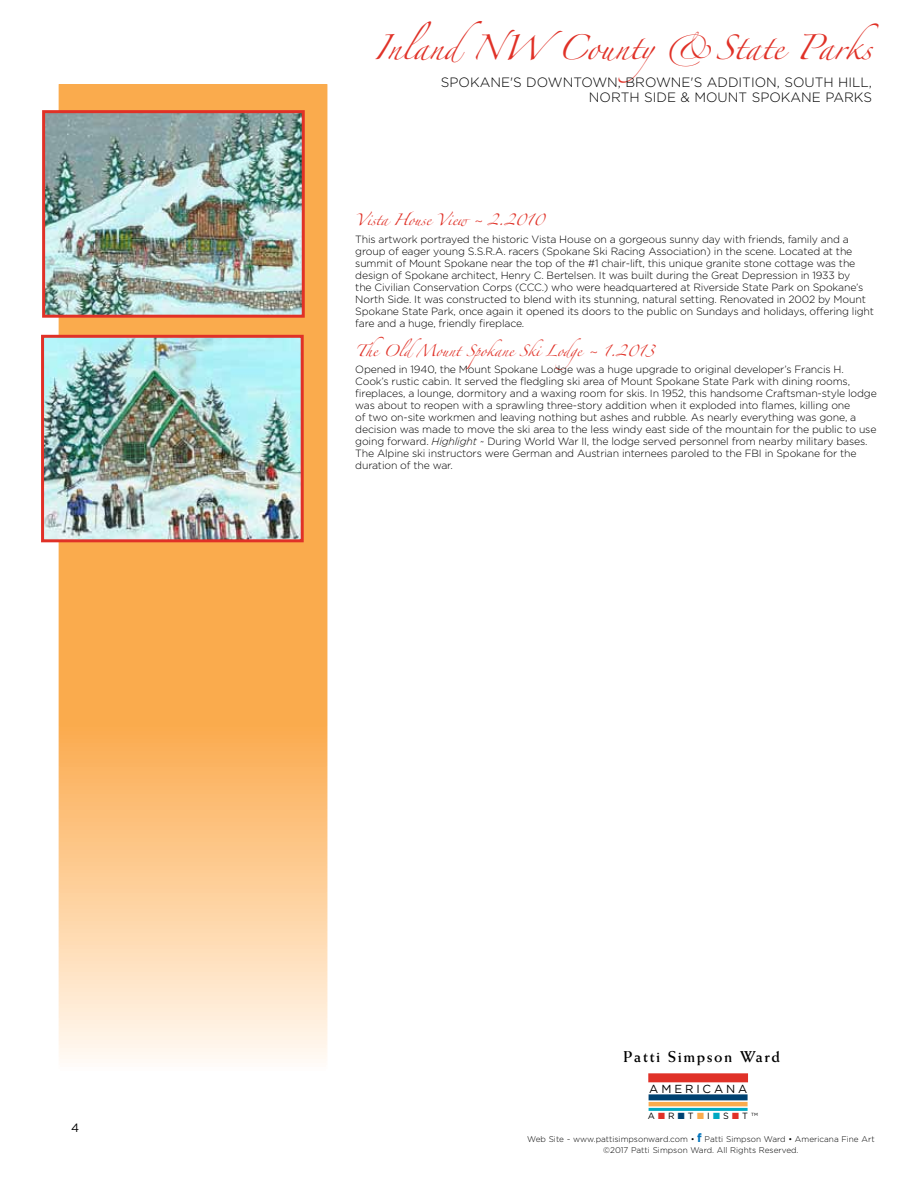
<style>
.page{position:relative;width:918px;height:1188px;background:#fff}
.page>*{position:absolute;margin:0;border:0;box-sizing:border-box;transform-origin:0 0}
.t1{font:22.5px "Zapfino";color:#e03127}
.t2{font:700 15.75px "Weiss";letter-spacing:.1em;color:#000}
.t3{font:300 13.5px/15px "Gotham";color:#000;text-align:right}
.t4{font:12px "Gotham";color:#000}
.t5{font:11.7px "Gotham";letter-spacing:.25em;color:#000}
.t6{font:300 10.5px/12px "Gotham";letter-spacing:-.015em;color:#000}
.t7{font:10.5px "Zapfino";letter-spacing:-.015em;color:#e03127}
.t8{font:9px "Gotham";color:#000}
.t9{font:300 8.25px/10.5px "Gotham";color:#000;text-align:center}
.s1{font-style:italic}
.s2{color:#e03128}
.s3{color:#004271}
.s4{color:#faab4d}
.s5{color:#00a9c2}
.s6{font-weight:700;font-size:12px;color:#0073bb}
</style>
<div class="page">
<svg style="left:62px;top:87px;width:262px;height:972px;background:#fcc07b"></svg>
<div style="left:59px;top:84px;width:268px;height:1004px;border:2px solid #fff"></div>
<div style="left:648px;top:1073px;width:100px;height:9px;background:#e03128"></div>
<div style="left:649px;top:1094px;width:99px;height:6px;background:#004271"></div>
<hr style="left:649px;top:1102px;width:99px;height:4px;background:#faab4d">
<hr style="left:649px;top:1108px;width:99px;height:3px;background:#00a9c2">
<img style="left:46px;top:114px;width:255px;height:200px">
<div style="left:42px;top:110px;width:263px;height:208px;border:3px solid #e03127"></div>
<img style="left:45px;top:339px;width:255px;height:199px">
<div style="left:41px;top:335px;width:263px;height:207px;border:3px solid #e03127"></div>
<p class="t4" style="left:71px;top:1121px;width:10px">4</p>
<h1 class="t1" style="left:373px;top:38px;width:507px">InlandNW County&amp;State Parks</h1>
<p class="t3" style="left:441px;top:75px;width:433px">SPOKANE'S DOWNTOWN, BROWNE'S ADDITION, SOUTH HILL,<br>NORTH SIDE &amp; MOUNT SPOKANE PARKS</p>
<p class="t7" style="left:355px;top:215px;width:191px">Vista House View ~ 2.2010</p>
<p class="t6" style="left:355px;top:233px;width:520px">This artwork portrayed the historic Vista House on a gorgeous sunny day with friends, family and a group of eager young S.S.R.A. racers (Spokane Ski Racing Association) in the scene. Located at the summit of Mount Spokane near the top of the #1 chair-lift, this unique granite stone cottage was the design of Spokane architect, Henry C. Bertelsen. It was built during the Great Depression in 1933 by<br>the Civilian Conservation Corps (CCC.) who were headquartered at Riverside State Park on Spokane’s North Side. It was constructed to blend with its stunning, natural setting. Renovated in 2002 by Mount Spokane State Park, once again it opened its doors to the public on Sundays and holidays, offering light fare and a huge, friendly fireplace.</p>
<p class="t7" style="left:355px;top:346px;width:300px">The OldMount Spokane Ski Lodge ~ 1.2013</p>
<p class="t6" style="left:355px;top:363px;width:523px">Opened in 1940, the Mount Spokane Lodge was a huge upgrade to original developer’s Francis H.<br>Cook’s rustic cabin. It served the fledgling ski area of Mount Spokane State Park with dining rooms, fireplaces, a lounge, dormitory and a waxing room for skis. In 1952, this handsome Craftsman-style lodge was about to reopen with a sprawling three-story addition when it exploded into flames, killing one<br>of two on-site workmen and leaving nothing but ashes and rubble. As nearly everything was gone, a decision was made to move the ski area to the less windy east side of the mountain for the public to use going forward. <span class="s1">Highlight</span> ~ During World War II, the lodge served personnel from nearby military bases.<br>The Alpine ski instructors were German and Austrian internees paroled to the FBI in Spokane for the duration of the war.</p>
<h2 class="t2" style="left:623px;top:1048px;width:158px">Patti Simpson Ward</h2>
<p class="t5" style="left:649px;top:1082px;width:100px">AMERICANA</p>
<p class="t8" style="left:648px;top:1111px;width:112px">A <span class="s2">■</span> R <span class="s3">■</span>T <span class="s4">■</span>I <span class="s5">■</span>S <span class="s2">■</span> T <sup>TM</sup></p>
<p class="t9" style="left:527px;top:1134px;width:349px">Web Site ~ www.pattisimpsonward.com • <span class="s6">f</span> Patti Simpson Ward • Americana Fine Art ©2017 Patti Simpson Ward. All Rights Reserved.</p>
</div>
